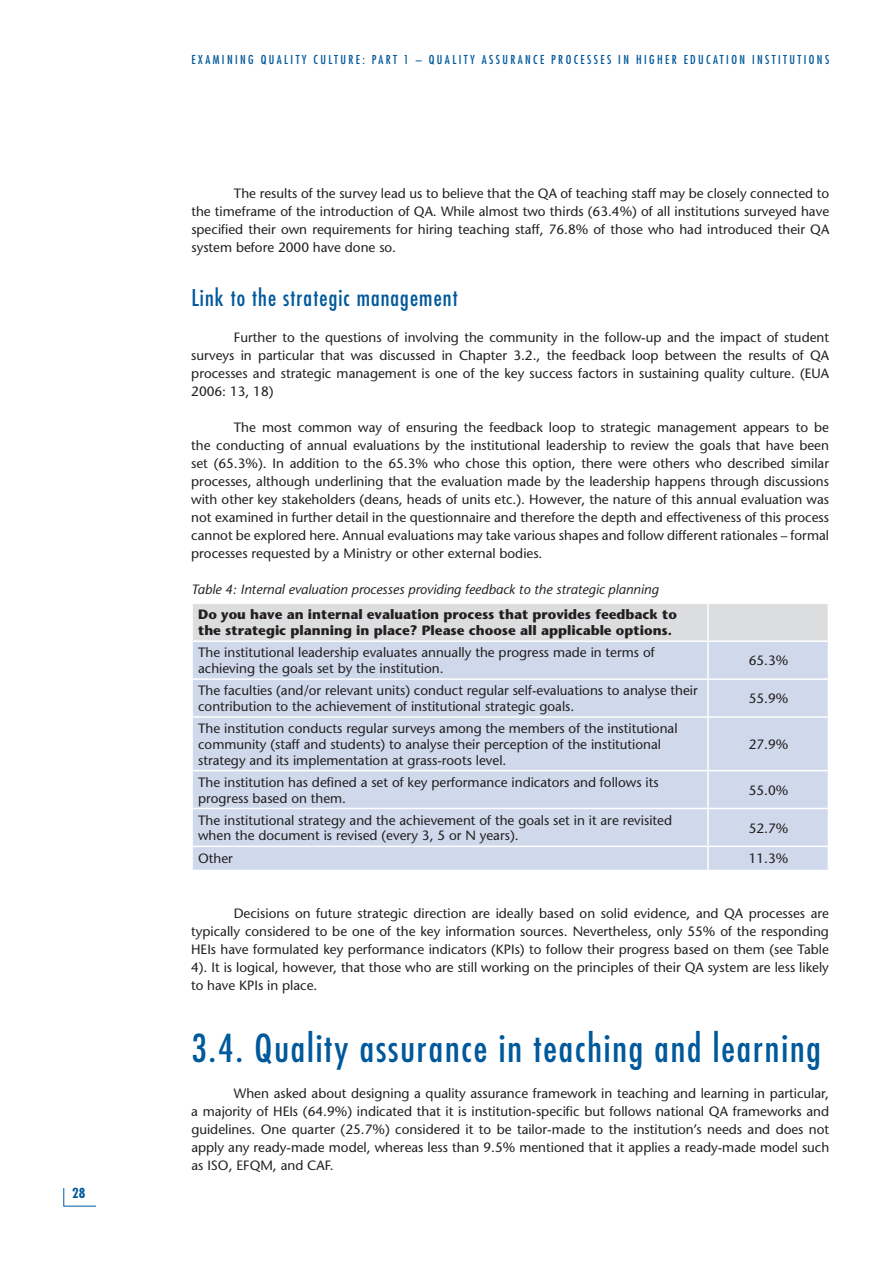
<style>
.page{position:relative;width:893px;height:1263px;background:#fff}
.page>*{position:absolute;margin:0;border:0;box-sizing:border-box;transform-origin:0 0}
.t1{font:condensed 37.5px "Futura Std";letter-spacing:.05em;color:#00599b}
.t2{font:condensed 22.5px "Futura Std";letter-spacing:.05em;color:#00599b}
.t3{font:13.5px/18px "Stone Sans";color:#231f20;text-align:justify}
.t4{font:700 13.5px/15.8px "Stone Sans";color:#231f20}
.t5{font:italic 13.5px "Stone Sans";color:#231f20}
.t6{font:700 condensed 13.5px "Futura Std";color:#00599b}
.t7{font:condensed 12px "Futura Std";letter-spacing:.2em;color:#00599b}
</style>
<div class="page">
<svg style="left:63px;top:1188px;width:33px;height:19px"></svg>
<div style="left:193px;top:604px;width:635px;height:36px;background:#dcdddf"></div>
<div style="left:193px;top:642px;width:635px;height:228px;background:#cfd9eb"></div>
<hr style="left:707px;top:604px;width:2px;height:36px;background:#fff">
<hr style="left:707px;top:642px;width:2px;height:36px;background:#fff">
<hr style="left:191px;top:678px;width:517px;height:2px;background:#fff">
<hr style="left:708px;top:678px;width:121px;height:2px;background:#fff">
<hr style="left:707px;top:680px;width:2px;height:36px;background:#fff">
<hr style="left:191px;top:716px;width:517px;height:2px;background:#fff">
<hr style="left:708px;top:716px;width:121px;height:2px;background:#fff">
<hr style="left:707px;top:718px;width:2px;height:52px;background:#fff">
<hr style="left:191px;top:770px;width:517px;height:1px;background:#fff">
<hr style="left:708px;top:770px;width:121px;height:1px;background:#fff">
<hr style="left:707px;top:771px;width:2px;height:37px;background:#fff">
<hr style="left:191px;top:808px;width:517px;height:1px;background:#fff">
<hr style="left:708px;top:808px;width:121px;height:1px;background:#fff">
<hr style="left:707px;top:809px;width:2px;height:37px;background:#fff">
<hr style="left:191px;top:846px;width:517px;height:1px;background:#fff">
<hr style="left:708px;top:846px;width:121px;height:1px;background:#fff">
<hr style="left:707px;top:847px;width:2px;height:23px;background:#fff">
<p class="t6" style="left:72px;top:1185px;width:15px">28</p>
<p class="t7" style="left:191px;top:52px;width:639px">EXAMINING QUALITY CULTURE: PART 1 – QUALITY ASSURANCE PROCESSES IN HIGHER EDUCATION INSTITUTIONS</p>
<p class="t3" style="left:191px;top:184px;width:639px;text-indent:43px">The results of the survey lead us to believe that the QA of teaching staff may be closely connected to the timeframe of the introduction of QA. While almost two thirds (63.4%) of all institutions surveyed have specified their own requirements for hiring teaching staff, 76.8% of those who had introduced their QA system before 2000 have done so.</p>
<h2 class="t2" style="left:191px;top:284px;width:268px">Link to the strategic management</h2>
<p class="t3" style="left:191px;top:328px;width:639px;text-indent:43px">Further to the questions of involving the community in the follow-up and the impact of student surveys in particular that was discussed in Chapter 3.2., the feedback loop between the results of QA processes and strategic management is one of the key success factors in sustaining quality culture. (EUA 2006: 13, 18)</p>
<p class="t3" style="left:191px;top:418px;width:639px;text-indent:43px">The most common way of ensuring the feedback loop to strategic management appears to be the conducting of annual evaluations by the institutional leadership to review the goals that have been set (65.3%). In addition to the 65.3% who chose this option, there were others who described similar processes, although underlining that the evaluation made by the leadership happens through discussions with other key stakeholders (deans, heads of units etc.). However, the nature of this annual evaluation was not examined in further detail in the questionnaire and therefore the depth and effectiveness of this process cannot be explored here. Annual evaluations may take various shapes and follow different rationales – formal processes requested by a Ministry or other external bodies.</p>
<p class="t5" style="left:191px;top:581px;width:469px">Table 4: Internal evaluation processes providing feedback to the strategic planning</p>
<p class="t4" style="left:198px;top:607px;width:480px">Do you have an internal evaluation process that provides feedback to the strategic planning in place? Please choose all applicable options.</p>
<p class="t3" style="left:198px;top:645px;width:458px;line-height:15.8px">The institutional leadership evaluates annually the progress made in terms of achieving the goals set by the institution.</p>
<p class="t3" style="left:749px;top:651px;width:41px">65.3%</p>
<p class="t3" style="left:198px;top:683px;width:501px;line-height:15.8px">The faculties (and/or relevant units) conduct regular self-evaluations to analyse their contribution to the achievement of institutional strategic goals.</p>
<p class="t3" style="left:749px;top:689px;width:41px">55.9%</p>
<p class="t3" style="left:198px;top:720px;width:481px;line-height:15.8px;text-align:left">The institution conducts regular surveys among the members of the institutional community (staff and students) to analyse their perception of the institutional strategy and its implementation at grass-roots level.</p>
<p class="t3" style="left:749px;top:735px;width:41px">27.9%</p>
<p class="t3" style="left:198px;top:774px;width:462px;line-height:15.8px">The institution has defined a set of key performance indicators and follows its progress based on them.</p>
<p class="t3" style="left:749px;top:781px;width:41px">55.0%</p>
<p class="t3" style="left:198px;top:812px;width:475px;line-height:15.8px">The institutional strategy and the achievement of the goals set in it are revisited when the document is revised (every 3, 5 or N years).</p>
<p class="t3" style="left:749px;top:819px;width:41px">52.7%</p>
<p class="t3" style="left:198px;top:849px;width:36px">Other</p>
<p class="t3" style="left:749px;top:849px;width:41px">11.3%</p>
<p class="t3" style="left:191px;top:904px;width:639px;text-indent:43px">Decisions on future strategic direction are ideally based on solid evidence, and QA processes are typically considered to be one of the key information sources. Nevertheless, only 55% of the responding HEIs have formulated key performance indicators (KPIs) to follow their progress based on them (see Table 4). It is logical, however, that those who are still working on the principles of their QA system are less likely to have KPIs in place.</p>
<h1 class="t1" style="left:191px;top:1026px;width:631px">3.4. Quality assurance in teaching and learning</h1>
<p class="t3" style="left:191px;top:1084px;width:639px;text-indent:43px">When asked about designing a quality assurance framework in teaching and learning in particular, a majority of HEIs (64.9%) indicated that it is institution-specific but follows national QA frameworks and guidelines. One quarter (25.7%) considered it to be tailor-made to the institution’s needs and does not apply any ready-made model, whereas less than 9.5% mentioned that it applies a ready-made model such as ISO, EFQM, and CAF.</p>
</div>
